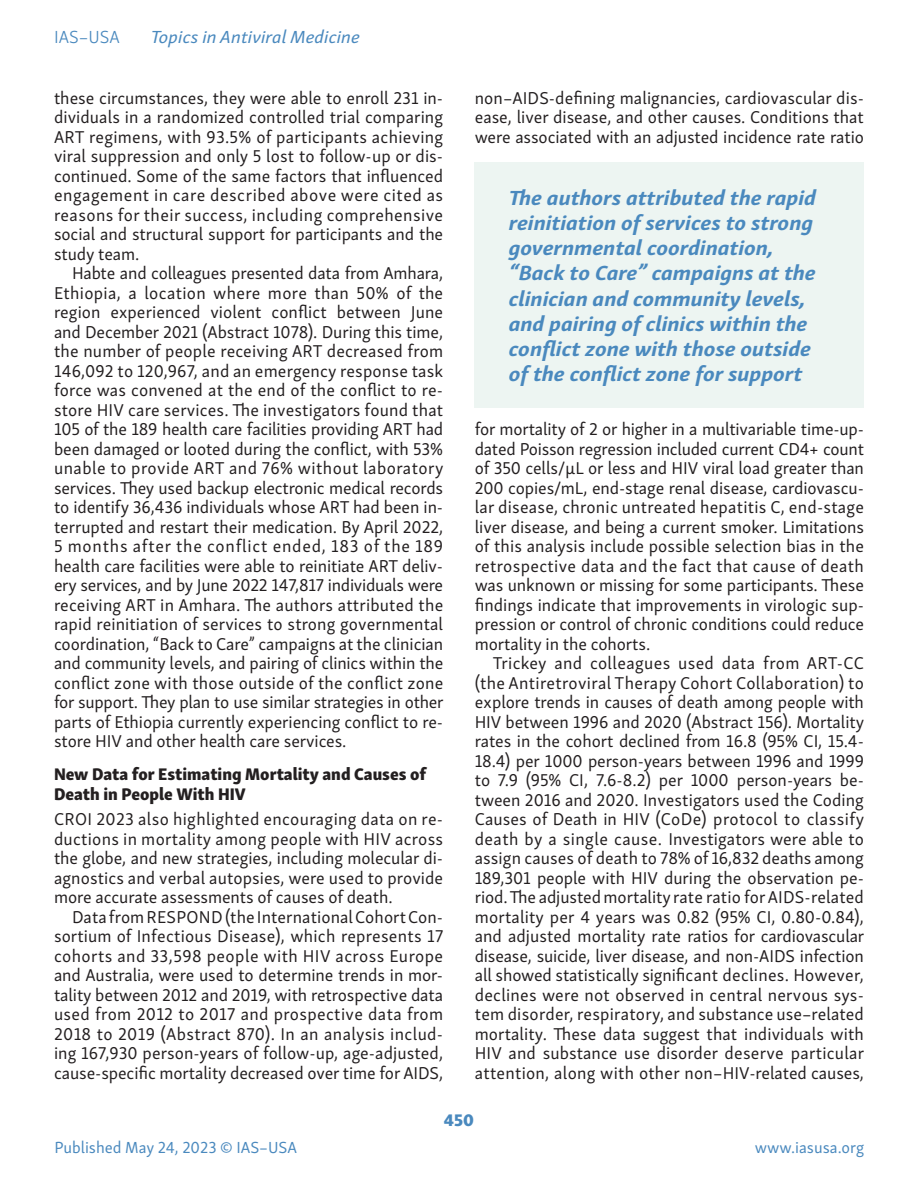
<style>
.page{position:relative;width:918px;height:1188px;background:#fff}
.page>*{position:absolute;margin:0;border:0;box-sizing:border-box;transform-origin:0 0}
.Call_Out{font:italic 700 21px/25.2px "Skolar Sans Latn";letter-spacing:-.005em;color:#4a89be;scale:1.1 1}
.t1{font:italic 18px "Skolar Sans Latn";color:#4a89be;scale:1.1 1}
.t2{font:300 18px "Skolar Sans Latn";color:#4a89be}
.Text_indent{font:17.7px/19.5px "Skolar Sans Latn";letter-spacing:-.005em;color:#231f20;text-align:justify}
.Text_non-indent{font:17.7px/19.5px "Skolar Sans Latn";letter-spacing:-.005em;color:#231f20;text-align:justify}
.Section_Subhead{font:17.25px/19.5px "Skolar Sans Latn Eb";color:#231f20}
.t3{font:17.25px "Skolar Sans Latn Eb";color:#4a89be}
.t4{font:16.5px "Skolar Sans Latn";color:#4a89be}
</style>
<div class="page">
<div style="left:475px;top:162px;width:389px;height:245px;background:#edf5f2"></div>
<p class="t2" style="left:54px;top:24px;width:67px">IAS–USA</p>
<p class="t1" style="left:150px;top:24px;width:193px">Topics in Antiviral Medicine</p>
<p class="Text_indent" style="left:54px;top:86px;width:391px">these circumstances, they were able to enroll 231 in&shy;dividuals in a randomized controlled trial comparing ART regimens, with 93.5% of participants achieving viral suppression and only 5 lost to follow-up or dis&shy;continued. Some of the same factors that influenced engagement in care described above were cited as reasons for their success, including comprehensive social and structural support for participants and the study team.</p>
<p class="Text_indent" style="left:54px;top:262px;width:391px;text-indent:18px">Habte and colleagues presented data from Amhara, Ethiopia, a location where more than 50% of the region experienced violent conflict between June and December 2021 (Abstract 1078). During this time, the number of people receiving ART decreased from 146,092 to 120,967, and an emergency response task force was convened at the end of the conflict to re&shy;store HIV care services. The investigators found that 105 of the 189 health care facilities providing ART had been damaged or looted during the conflict, with 53% unable to provide ART and 76% without laboratory services. They used backup electronic medical records to identify 36,436 individuals whose ART had been in&shy;terrupted and restart their medication. By April 2022, 5 months after the conflict ended, 183 of the 189 health care facilities were able to reinitiate ART deliv&shy;ery services, and by June 2022 147,817 individuals were receiving ART in Amhara. The authors attributed the rapid reinitiation of services to strong governmental coordination, “Back to Care” campaigns at the clinician and community levels, and pairing of clinics within the conflict zone with those outside of the conflict zone for support. They plan to use similar strategies in other parts of Ethiopia currently experiencing conflict to re&shy;store HIV and other health care services.</p>
<p class="Section_Subhead" style="left:54px;top:763px;width:374px">New Data for Estimating Mortality and Causes of<br>Death in People With HIV</p>
<p class="Text_non-indent" style="left:54px;top:808px;width:391px">CROI 2023 also highlighted encouraging data on re&shy;ductions in mortality among people with HIV across the globe, and new strategies, including molecular di&shy;agnostics and verbal autopsies, were used to provide more accurate assessments of causes of death.</p>
<p class="Text_indent" style="left:54px;top:905px;width:391px;text-indent:18px">Data from RESPOND (the International Cohort Con&shy;sortium of Infectious Disease), which represents 17 cohorts and 33,598 people with HIV across Europe and Australia, were used to determine trends in mor&shy;tality between 2012 and 2019, with retrospective data used from 2012 to 2017 and prospective data from 2018 to 2019 (Abstract 870). In an analysis includ&shy;ing 167,930 person-years of follow-up, age-adjusted, cause-specific mortality decreased over time for AIDS,</p>
<p class="Text_indent" style="left:475px;top:86px;width:391px">non–AIDS-defining malignancies, cardiovascular dis&shy;ease, liver disease, and other causes. Conditions that were associated with an adjusted incidence rate ratio</p>
<p class="Call_Out" style="left:509px;top:183px;width:283px">The authors attributed the rapid reinitiation of services to strong governmental coordination, “Back to Care” campaigns at the clinician and community levels, and pairing of clinics within the conflict zone with those outside of the conflict zone for support</p>
<p class="Text_indent" style="left:475px;top:418px;width:391px">for mortality of 2 or higher in a multivariable time-up&shy;dated Poisson regression included current CD4+ count of 350 cells/µL or less and HIV viral load greater than 200 copies/mL, end-stage renal disease, cardiovascu&shy;lar disease, chronic untreated hepatitis C, end-stage liver disease, and being a current smoker. Limitations of this analysis include possible selection bias in the retrospective data and the fact that cause of death was unknown or missing for some participants. These findings indicate that improvements in virologic sup&shy;pression or control of chronic conditions could reduce mortality in the cohorts.</p>
<p class="Text_indent" style="left:475px;top:652px;width:391px;text-indent:18px">Trickey and colleagues used data from ART-CC (the Antiretroviral Therapy Cohort Collaboration) to explore trends in causes of death among people with HIV between 1996 and 2020 (Abstract 156). Mortality rates in the cohort declined from 16.8 (95% CI, 15.4- 18.4) per 1000 person-years between 1996 and 1999 to 7.9 (95% CI, 7.6-8.2) per 1000 person-years be&shy;tween 2016 and 2020. Investigators used the Coding Causes of Death in HIV (CoDe) protocol to classify death by a single cause. Investigators were able to assign causes of death to 78% of 16,832 deaths among 189,301 people with HIV during the observation pe&shy;riod. The adjusted mortality rate ratio for AIDS-related mortality per 4 years was 0.82 (95% CI, 0.80-0.84), and adjusted mortality rate ratios for cardiovascular disease, suicide, liver disease, and non-AIDS infection all showed statistically significant declines. However, declines were not observed in central nervous sys&shy;tem disorder, respiratory, and substance use–related mortality. These data suggest that individuals with HIV and substance use disorder deserve particular attention, along with other non–HIV-related causes,</p>
<p class="t3" style="left:444px;top:1105px;width:32px">450</p>
<p class="t4" style="left:54px;top:1135px;width:244px">Published May 24, 2023 © IAS–USA</p>
<p class="t4" style="left:755px;top:1135px;width:111px">www.iasusa.org</p>
</div>
